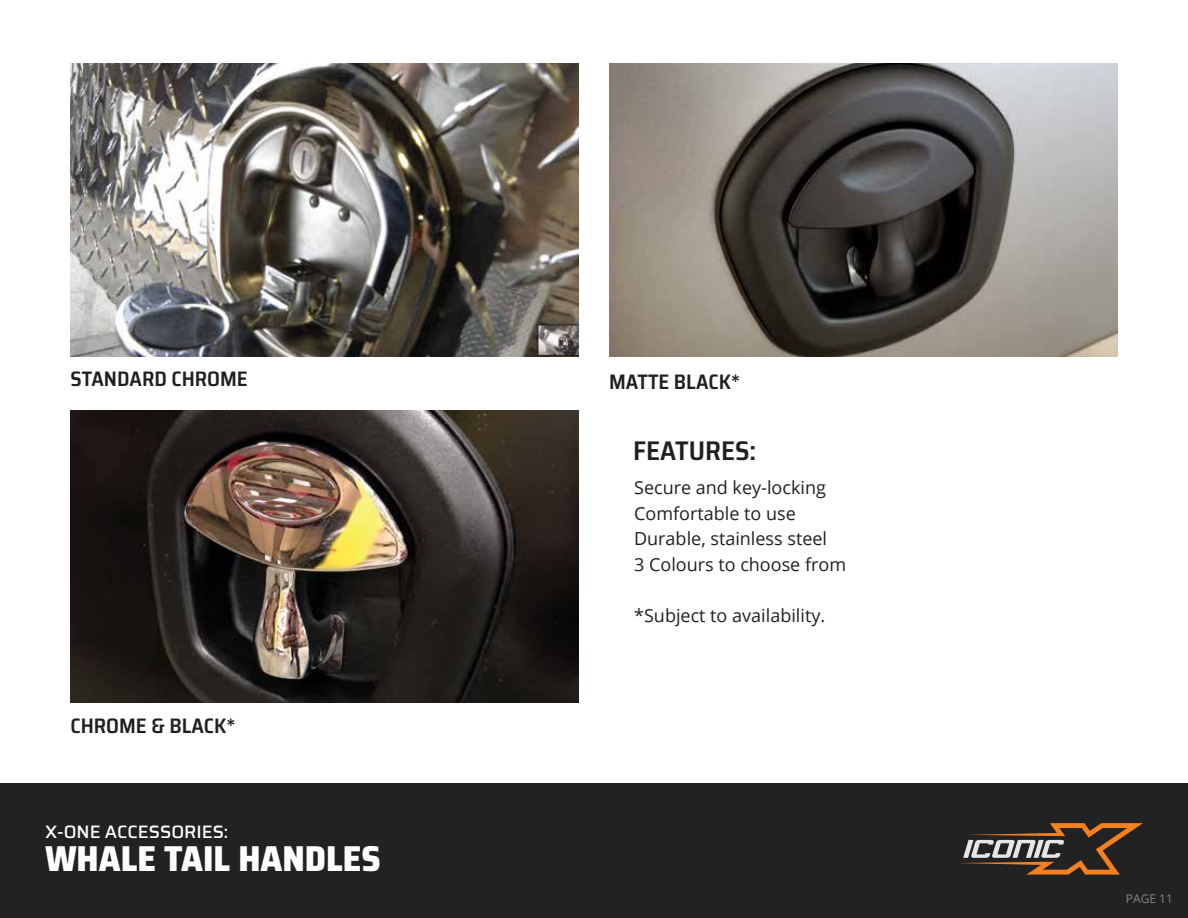
<style>
.page{position:relative;width:1188px;height:918px;background:#fff}
.page>*{position:absolute;margin:0;border:0;box-sizing:border-box;transform-origin:0 0}
.t1{font:800 semi-condensed 36px "Saira";color:#fff}
.t2{font:600 semi-condensed 27px "Saira";color:#231f20}
.t3{font:600 semi-condensed 21px "Saira";color:#231f20}
.t4{font:18px/25.5px "Open Sans";color:#231f20}
.t5{font:500 18px "Saira";color:#fff}
.t6{font:12px "Open Sans";color:#848484}
</style>
<div class="page">
<div style="left:0;top:783px;width:1188px;height:135px;background:#222"></div>
<svg style="left:959px;top:823px;width:184px;height:52px"></svg>
<img style="left:70px;top:64px;width:509px;height:292px">
<img style="left:609px;top:64px;width:509px;height:292px">
<img style="left:70px;top:410px;width:509px;height:293px">
<p class="t3" style="left:70px;top:363px;width:179px">STANDARD CHROME</p>
<p class="t3" style="left:609px;top:366px;width:133px">MATTE BLACK*</p>
<h2 class="t2" style="left:633px;top:431px;width:125px">FEATURES:</h2>
<p class="t3" style="left:70px;top:709px;width:167px">CHROME &amp; BLACK*</p>
<p class="t5" style="left:45px;top:818px;width:185px">X-ONE ACCESSORIES:</p>
<h1 class="t1" style="left:45px;top:831px;width:337px">WHALE TAIL HANDLES</h1>
<p class="t4" style="left:634px;top:475px;width:213px">Secure and key-locking<br>Comfortable to use<br>Durable, stainless steel<br>3 Colours to choose from</p>
<p class="t4" style="left:634px;top:602px;width:193px">*Subject to availability.</p>
<p class="t6" style="left:1126px;top:890px;width:49px">PAGE 11</p>
</div>
